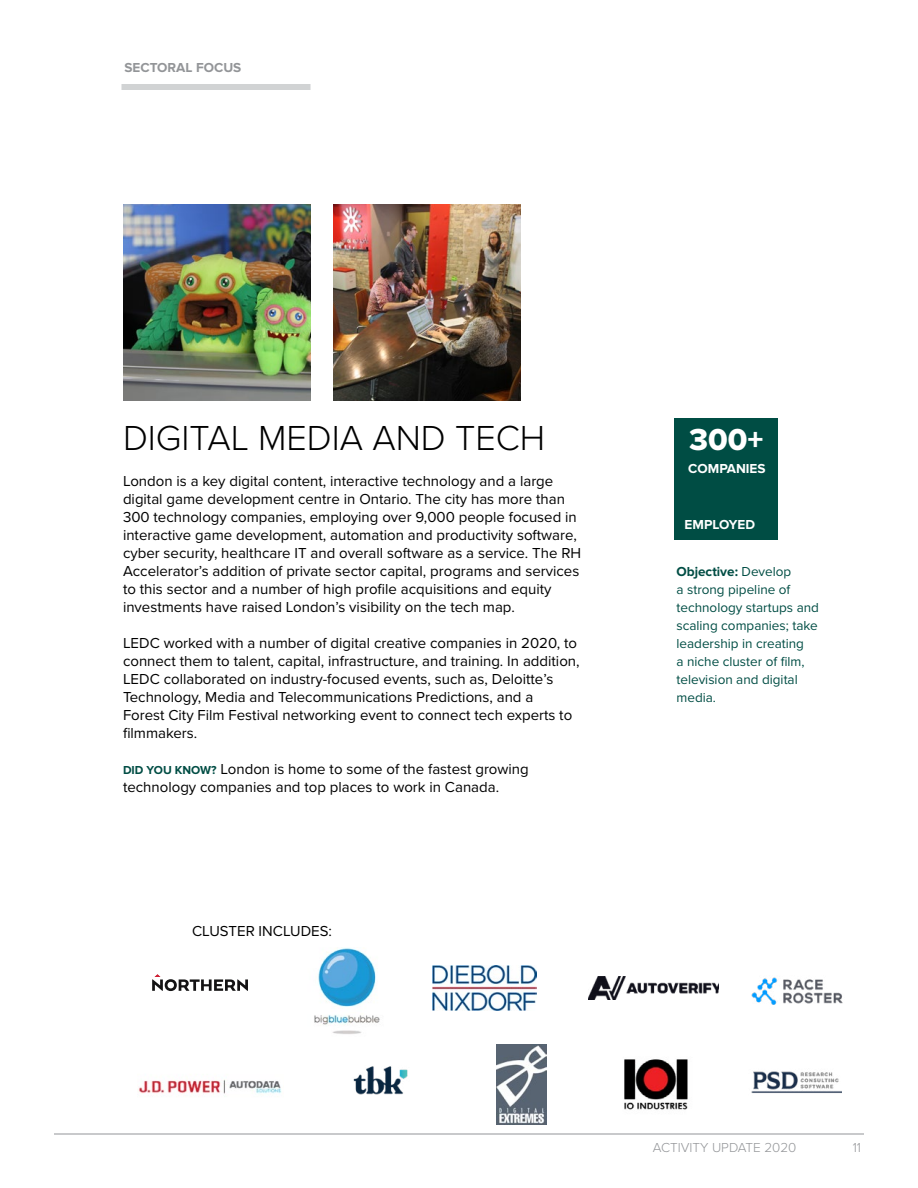
<style>
.page{position:relative;width:918px;height:1188px;background:#fff}
.page>*{position:absolute;margin:0;border:0;box-sizing:border-box;transform-origin:0 0}
.t1{font:300 36px "Proxima Nova";color:#000}
.t2{font:31.5px "Proxima Nova Extrabld";color:#fff}
.t3{font:15px/18px "Proxima Nova";color:#000}
.t4{font:13.5px/18px "Proxima Nova";color:#004d44}
.t5{font:300 13.5px "Proxima Nova";color:#939598}
.t6{font:700 13.5px "Proxima Nova";color:#fff}
.t7{font:700 13.5px "Proxima Nova";color:#939598}
.s1{font-weight:700;font-size:12px;color:#004d44}
.s2{font-weight:700}
</style>
<div class="page">
<div style="left:122px;top:84px;width:188px;height:6px;background:#d1d3d4"></div>
<hr style="left:54px;top:1134px;width:810px;height:1px;background:#939598">
<img style="left:123px;top:204px;width:187px;height:196px">
<img style="left:333px;top:204px;width:187px;height:196px">
<div style="left:674px;top:418px;width:103px;height:122px;background:#004d44"></div>
<img style="left:314px;top:948px;width:66px;height:86px">
<img style="left:353px;top:1066px;width:55px;height:29px">
<svg style="left:152px;top:974px;width:96px;height:17px"></svg>
<img style="left:138px;top:1079px;width:144px;height:15px">
<img style="left:432px;top:965px;width:105px;height:45px">
<img style="left:497px;top:1044px;width:50px;height:80px">
<img style="left:588px;top:977px;width:131px;height:23px">
<img style="left:624px;top:1059px;width:64px;height:51px">
<img style="left:751px;top:1071px;width:91px;height:22px">
<img style="left:751px;top:977px;width:92px;height:28px">
<p class="t7" style="left:124px;top:60px;width:118px">SECTORAL FOCUS</p>
<h1 class="t1" style="left:123px;top:411px;width:424px">DIGITAL MEDIA AND TECH</h1>
<p class="t3" style="left:123px;top:471px;width:460px">London is a key digital content, interactive technology and a large digital game development centre in Ontario. The city has more than 300 technology companies, employing over 9,000 people focused in interactive game development, automation and productivity software, cyber security, healthcare IT and overall software as a service. The RH Accelerator’s addition of private sector capital, programs and services to this sector and a number of high profile acquisitions and equity investments have raised London’s visibility on the tech map.</p>
<p class="t3" style="left:123px;top:633px;width:458px">LEDC worked with a number of digital creative companies in 2020, to connect them to talent, capital, infrastructure, and training. In addition, LEDC collaborated on industry-focused events, such as, Deloitte’s Technology, Media and Telecommunications Predictions, and a<br>Forest City Film Festival networking event to connect tech experts to filmmakers.</p>
<p class="t3" style="left:123px;top:759px;width:407px"><span class="s1">DID YOU KNOW?</span> London is home to some of the fastest growing technology companies and top places to work in Canada.</p>
<p class="t3" style="left:192px;top:921px;width:142px">CLUSTER INCLUDES:</p>
<p class="t2" style="left:689px;top:416px;width:76px">300+</p>
<p class="t6" style="left:688px;top:461px;width:79px">COMPANIES</p>
<p class="t6" style="left:685px;top:517px;width:72px">EMPLOYED</p>
<p class="t4" style="left:676px;top:562px;width:144px"><span class="s2">Objective:</span> Develop<br>a strong pipeline of technology startups and scaling companies; take leadership in creating<br>a niche cluster of film, television and digital media.</p>
<p class="t5" style="left:653px;top:1137px;width:145px">ACTIVITY UPDATE 2020</p>
<p class="t5" style="left:853px;top:1137px;width:10px">11</p>
</div>
